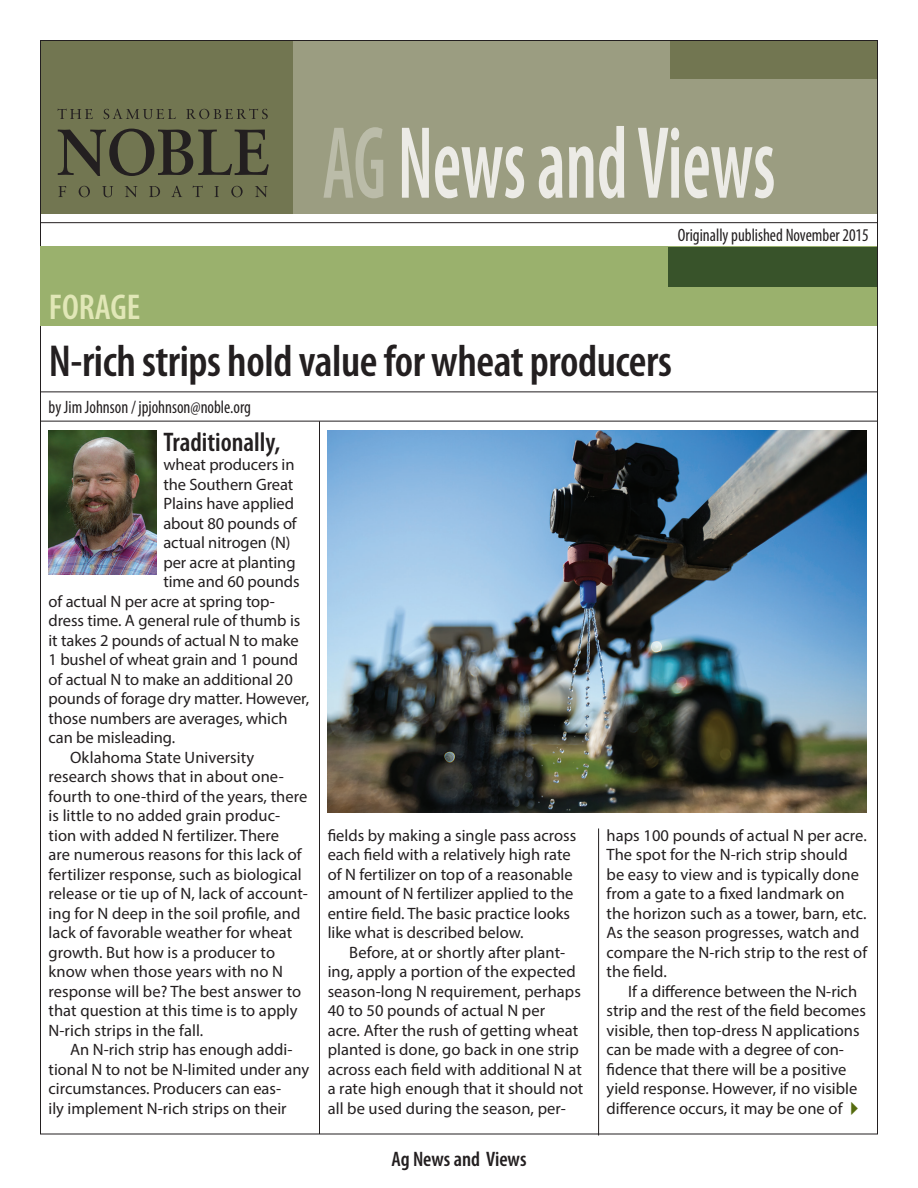
<style>
.page{position:relative;width:918px;height:1188px;background:#fff}
.page>*{position:absolute;margin:0;border:0;box-sizing:border-box;transform-origin:0 0}
.t1{font:600 condensed 103.65px "Myriad Pro";color:#ecebe6;scale:.69 1}
.t2{font:600 condensed 45px "Myriad Pro";letter-spacing:-.01em;color:#231f20}
.t3{font:600 condensed 36px "Myriad Pro";color:#e1e7b7}
.t4{font:600 condensed 27px "Myriad Pro";color:#231f20}
.t5{font:600 condensed 21px "Myriad Pro";color:#231f20}
.t6{font:condensed 18px "Myriad Pro";color:#231f20;scale:.95 1}
.t7{font:16.5px/19.5px "Myriad Pro";color:#231f20}
.s1{color:#bbbca9}
</style>
<div class="page">
<div style="left:293px;top:40px;width:585px;height:174px;background:#9b9d81"></div>
<div style="left:670px;top:40px;width:208px;height:40px;background:#727651"></div>
<div style="left:40px;top:40px;width:253px;height:174px;background:#727651"></div>
<hr style="left:40px;top:222px;width:838px;height:1px;background:#231f20">
<hr style="left:40px;top:421px;width:838px;height:1px;background:#231f20">
<svg style="left:58px;top:109px;width:35px;height:10px"></svg>
<svg style="left:104px;top:109px;width:72px;height:10px"></svg>
<svg style="left:186px;top:109px;width:82px;height:10px"></svg>
<svg style="left:58px;top:129px;width:211px;height:47px"></svg>
<svg style="left:58px;top:186px;width:8px;height:11px"></svg>
<svg style="left:79px;top:186px;width:11px;height:11px"></svg>
<svg style="left:102px;top:186px;width:11px;height:11px"></svg>
<svg style="left:125px;top:186px;width:12px;height:11px"></svg>
<svg style="left:149px;top:186px;width:11px;height:11px"></svg>
<svg style="left:171px;top:186px;width:11px;height:11px"></svg>
<svg style="left:193px;top:186px;width:10px;height:11px"></svg>
<svg style="left:214px;top:186px;width:5px;height:11px"></svg>
<svg style="left:231px;top:186px;width:12px;height:11px"></svg>
<svg style="left:255px;top:186px;width:13px;height:11px"></svg>
<hr style="left:40px;top:392px;width:838px;height:1px;background:#231f20">
<hr style="left:319px;top:421px;width:1px;height:713px;background:#231f20">
<hr style="left:598px;top:828px;width:1px;height:308px;background:#231f20">
<img style="left:49px;top:431px;width:108px;height:144px">
<div style="left:40px;top:247px;width:836px;height:79px;background:#9ab16d"></div>
<div style="left:668px;top:247px;width:208px;height:39px;background:#38532a"></div>
<img style="left:328px;top:431px;width:539px;height:381px">
<h3 class="t3" style="left:49px;top:285px;width:93px">FORAGE</h3>
<h1 class="t1" style="left:322px;top:99px;width:658px"><span class="s1">AG</span> News and Views</h1>
<p class="t6" style="left:678px;top:224px;width:202px">Originally published November 2015</p>
<h2 class="t2" style="left:49px;top:334px;width:625px">N-rich strips hold value for wheat producers</h2>
<p class="t6" style="left:49px;top:396px;width:214px">by Jim Johnson / jpjohnson@noble.org</p>
<h3 class="t4" style="left:163px;top:425px;width:118px">Traditionally,</h3>
<p class="t7" style="left:163px;top:455px;width:133px">wheat producers in</p>
<p class="t7" style="left:163px;top:474px;width:131px">the Southern Great</p>
<p class="t7" style="left:163px;top:494px;width:132px">Plains have applied</p>
<p class="t7" style="left:163px;top:513px;width:135px">about 80 pounds of</p>
<p class="t7" style="left:163px;top:533px;width:129px">actual nitrogen (N)</p>
<p class="t7" style="left:163px;top:552px;width:134px">per acre at planting</p>
<p class="t7" style="left:163px;top:572px;width:138px">time and 60 pounds</p>
<p class="t7" style="left:49px;top:591px;width:228px">of actual N per acre at spring top-</p>
<p class="t7" style="left:49px;top:611px;width:253px">dress time. A general rule of thumb is</p>
<p class="t7" style="left:49px;top:630px;width:252px">it takes 2 pounds of actual N to make</p>
<p class="t7" style="left:49px;top:650px;width:251px">1 bushel of wheat grain and 1 pound</p>
<p class="t7" style="left:49px;top:669px;width:246px">of actual N to make an additional 20</p>
<p class="t7" style="left:49px;top:689px;width:262px">pounds of forage dry matter. However,</p>
<p class="t7" style="left:49px;top:708px;width:240px">those numbers are averages, which</p>
<p class="t7" style="left:49px;top:728px;width:128px">can be misleading.</p>
<p class="t7" style="left:70px;top:747px;width:186px">Oklahoma State University</p>
<p class="t7" style="left:49px;top:767px;width:237px">research shows that in about one-</p>
<p class="t7" style="left:49px;top:786px;width:260px">fourth to one-third of the years, there</p>
<p class="t7" style="left:49px;top:806px;width:233px">is little to no added grain produc-</p>
<p class="t7" style="left:49px;top:825px;width:232px">tion with added N fertilizer. There</p>
<p class="t7" style="left:49px;top:845px;width:255px">are numerous reasons for this lack of</p>
<p class="t7" style="left:49px;top:864px;width:255px">fertilizer response, such as biological</p>
<p class="t7" style="left:49px;top:884px;width:261px">release or tie up of N, lack of account-</p>
<p class="t7" style="left:49px;top:903px;width:253px">ing for N deep in the soil profile, and</p>
<p class="t7" style="left:49px;top:923px;width:245px">lack of favorable weather for wheat</p>
<p class="t7" style="left:49px;top:942px;width:228px">growth. But how is a producer to</p>
<p class="t7" style="left:49px;top:962px;width:236px">know when those years with no N</p>
<p class="t7" style="left:49px;top:981px;width:254px">response will be? The best answer to</p>
<p class="t7" style="left:49px;top:1001px;width:251px">that question at this time is to apply</p>
<p class="t7" style="left:49px;top:1020px;width:156px">N-rich strips in the fall.</p>
<p class="t7" style="left:70px;top:1040px;width:224px">An N-rich strip has enough addi-</p>
<p class="t7" style="left:49px;top:1059px;width:262px">tional N to not be N-limited under any</p>
<p class="t7" style="left:49px;top:1079px;width:234px">circumstances. Producers can eas-</p>
<p class="t7" style="left:49px;top:1098px;width:240px">ily implement N-rich strips on their</p>
<p class="t7" style="left:328px;top:825px;width:250px">fields by making a single pass across each field with a relatively high rate of N fertilizer on top of a reasonable amount of N fertilizer applied to the entire field. The basic practice looks like what is described below.</p>
<p class="t7" style="left:328px;top:942px;width:257px;text-indent:22px">Before, at or shortly after plant&shy;ing, apply a portion of the expected season-long N requirement, perhaps 40 to 50 pounds of actual N per<br>acre. After the rush of getting wheat planted is done, go back in one strip across each field with additional N at a rate high enough that it should not all be used during the season, per-</p>
<p class="t5" style="left:391px;top:1146px;width:137px">Ag News and Views</p>
<p class="t7" style="left:607px;top:825px;width:262px">haps 100 pounds of actual N per acre.<br>The spot for the N-rich strip should be easy to view and is typically done from a gate to a fixed landmark on the horizon such as a tower, barn, etc.<br>As the season progresses, watch and compare the N-rich strip to the rest of the field.</p>
<p class="t7" style="left:607px;top:981px;width:261px;text-indent:22px">If a difference between the N-rich strip and the rest of the field becomes visible, then top-dress N applications can be made with a degree of con&shy;fidence that there will be a positive yield response. However, if no visible difference occurs, it may be one of</p>
</div>
